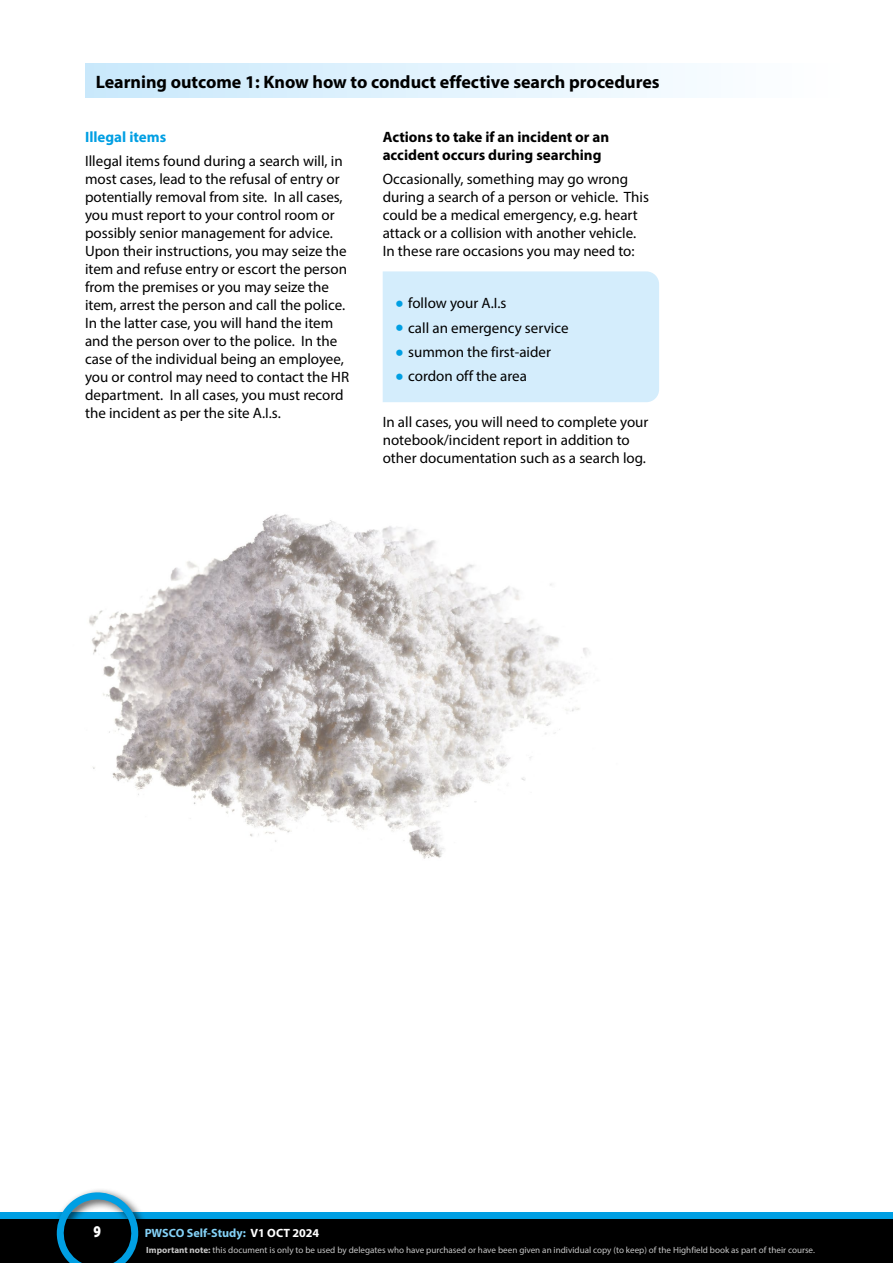
<style>
.page{position:relative;width:893px;height:1263px;background:#fff}
.page>*{position:absolute;margin:0;border:0;box-sizing:border-box;transform-origin:0 0}
.t1{font:700 18px "Myriad Pro";color:#000}
.t2{font:900 16.5px "Myriad Pro";color:#fff;scale:.8 1}
.t3{font:15px/18px "Myriad Pro";color:#000}
.t4{font:700 15px/18px "Myriad Pro";color:#000}
.t5{font:700 15px "Myriad Pro";color:#009fe3}
.t6{font:700 12px "Myriad Pro";color:#83d0f5}
.t7{font:9px "Myriad Pro";color:#c6c6c6}
.s1{font-weight:700;font-size:24px;color:#009fe3}
.s2{color:#fff}
.s3{font-weight:700}
</style>
<div class="page">
<div style="left:0;top:1214px;width:893px;height:49px;background:#000"></div>
<div style="left:0;top:1212px;width:893px;height:6px;background:#009fe3"></div>
<div style="left:52px;top:1187px;width:97px;height:76px;background:#000;opacity:.75"></div>
<svg style="left:51px;top:1187px;width:93px;height:76px"></svg>
<div style="left:85px;top:64px;width:757px;height:34px;background:linear-gradient(to right,#c9e9fc,#fff)"></div>
<div style="left:383px;top:271px;width:276px;height:131px;background:#d4edfc"></div>
<img style="left:89px;top:514px;width:501px;height:345px">
<p class="t1" style="left:96px;top:70px;width:565px">Learning outcome 1: Know how to conduct effective search procedures</p>
<p class="t5" style="left:85px;top:127px;width:83px">Illegal items</p>
<p class="t3" style="left:85px;top:152px;width:266px">Illegal items found during a search will, in most cases, lead to the refusal of entry or potentially removal from site. In all cases, you must report to your control room or possibly senior management for advice.<br>Upon their instructions, you may seize the item and refuse entry or escort the person from the premises or you may seize the item, arrest the person and call the police.<br>In the latter case, you will hand the item and the person over to the police. In the case of the individual being an employee, you or control may need to contact the HR department. In all cases, you must record the incident as per the site A.I.s.</p>
<p class="t4" style="left:383px;top:127px;width:228px">Actions to take if an incident or an accident occurs during searching</p>
<p class="t3" style="left:383px;top:170px;width:268px">Occasionally, something may go wrong during a search of a person or vehicle. This could be a medical emergency, e.g. heart attack or a collision with another vehicle.<br>In these rare occasions you may need to:</p>
<p class="t3" style="left:395px;top:294px;width:113px"><span class="s1">•</span> follow your A.I.s</p>
<p class="t3" style="left:395px;top:318px;width:175px"><span class="s1">•</span> call an emergency service</p>
<p class="t3" style="left:395px;top:343px;width:157px"><span class="s1">•</span> summon the first-aider</p>
<p class="t3" style="left:395px;top:367px;width:133px"><span class="s1">•</span> cordon off the area</p>
<p class="t3" style="left:383px;top:413px;width:267px">In all cases, you will need to complete your notebook/incident report in addition to other documentation such as a search log.</p>
<p class="t2" style="left:94px;top:1221px;width:11px">9</p>
<p class="t6" style="left:145px;top:1225px;width:176px">PWSCO Self-Study: <span class="s2">V1 OCT 2024</span></p>
<p class="t7" style="left:146px;top:1244px;width:670px"><span class="s3">Important note:</span> this document is only to be used by delegates who have purchased or have been given an individual copy (to keep) of the Highfield book as part of their course.</p>
</div>
